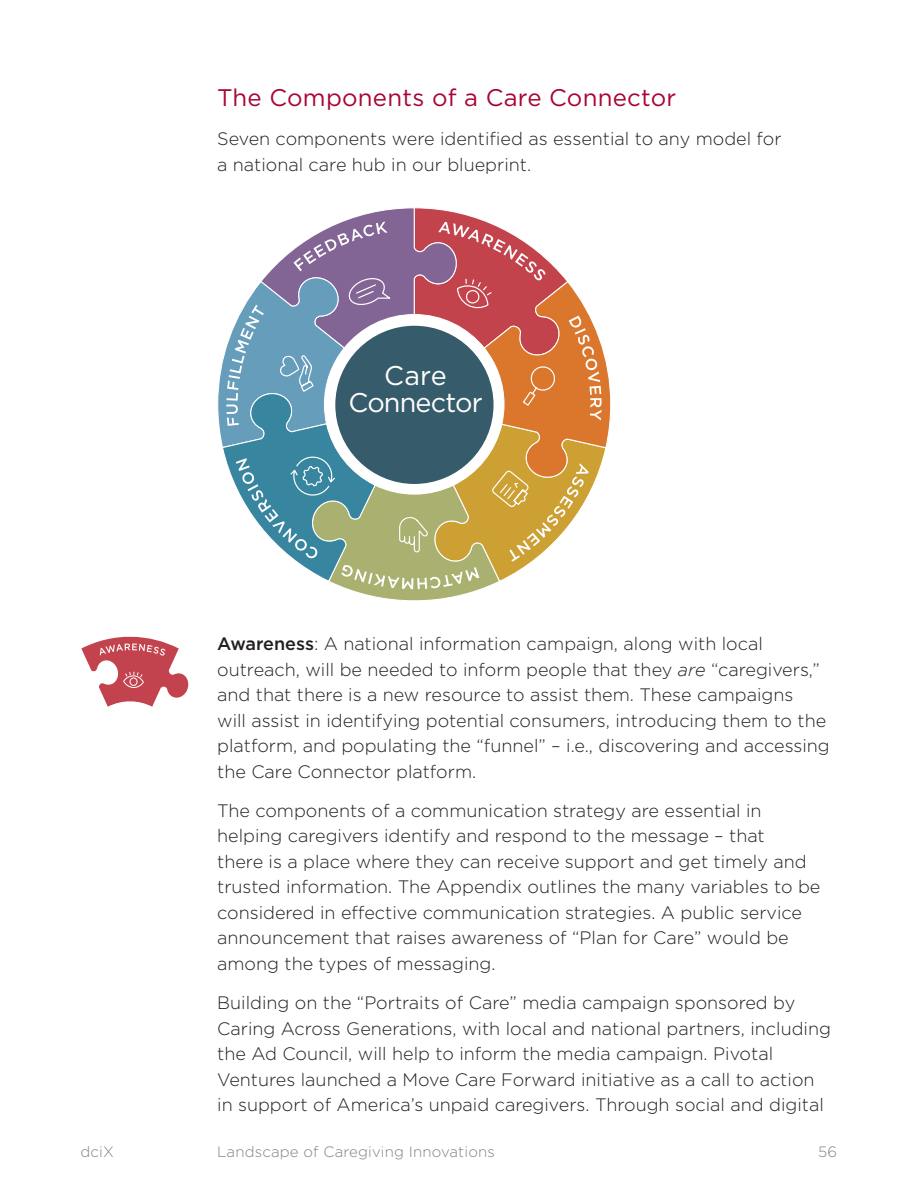
<style>
.page{position:relative;width:918px;height:1188px;background:#fff}
.page>*{position:absolute;margin:0;border:0;box-sizing:border-box;transform-origin:0 0}
.t1{font:27px/27px "Gotham";letter-spacing:-.03em;color:#fff;text-align:center}
.t2{font:24px "Gotham";letter-spacing:.01em;color:#a90533}
.t3{font:300 18px/25.5px "Gotham";color:#231f20}
.t4{font:300 15px "Gotham";letter-spacing:.01em;color:#808285}
.s1{font-weight:500}
.s2{font-style:italic}
</style>
<div class="page">
<svg style="left:218px;top:208px;width:393px;height:393px"></svg>
<div style="left:335px;top:326px;width:159px;height:158px;background:#365c6b;border-radius:50%"></div>
<svg style="left:81px;top:636px;width:108px;height:71px"></svg>
<h2 class="t2" style="left:217px;top:82px;width:460px">The Components of a Care Connector</h2>
<p class="t3" style="left:217px;top:125px;width:566px">Seven components were identified as essential to any model for a national care hub in our blueprint.</p>
<h1 class="t1" style="left:349px;top:362px;width:136px">Care<br>Connector</h1>
<p class="t3" style="left:217px;top:630px;width:614px"><span class="s1">Awareness</span>: A national information campaign, along with local outreach, will be needed to inform people that they <span class="s2">are</span> “caregivers,” and that there is a new resource to assist them. These campaigns<br>will assist in identifying potential consumers, introducing them to the platform, and populating the “funnel” – i.e., discovering and accessing the Care Connector platform.</p>
<p class="t3" style="left:217px;top:797px;width:605px">The components of a communication strategy are essential in helping caregivers identify and respond to the message – that<br>there is a place where they can receive support and get timely and trusted information. The Appendix outlines the many variables to be considered in effective communication strategies. A public service announcement that raises awareness of “Plan for Care” would be among the types of messaging.</p>
<p class="t3" style="left:217px;top:990px;width:615px">Building on the “Portraits of Care” media campaign sponsored by Caring Across Generations, with local and national partners, including the Ad Council, will help to inform the media campaign. Pivotal Ventures launched a Move Care Forward initiative as a call to action in support of America’s unpaid caregivers. Through social and digital</p>
<p class="t4" style="left:80px;top:1142px;width:35px">dciX</p>
<p class="t4" style="left:217px;top:1142px;width:279px">Landscape of Caregiving Innovations</p>
<p class="t4" style="left:818px;top:1142px;width:20px">56</p>
</div>
